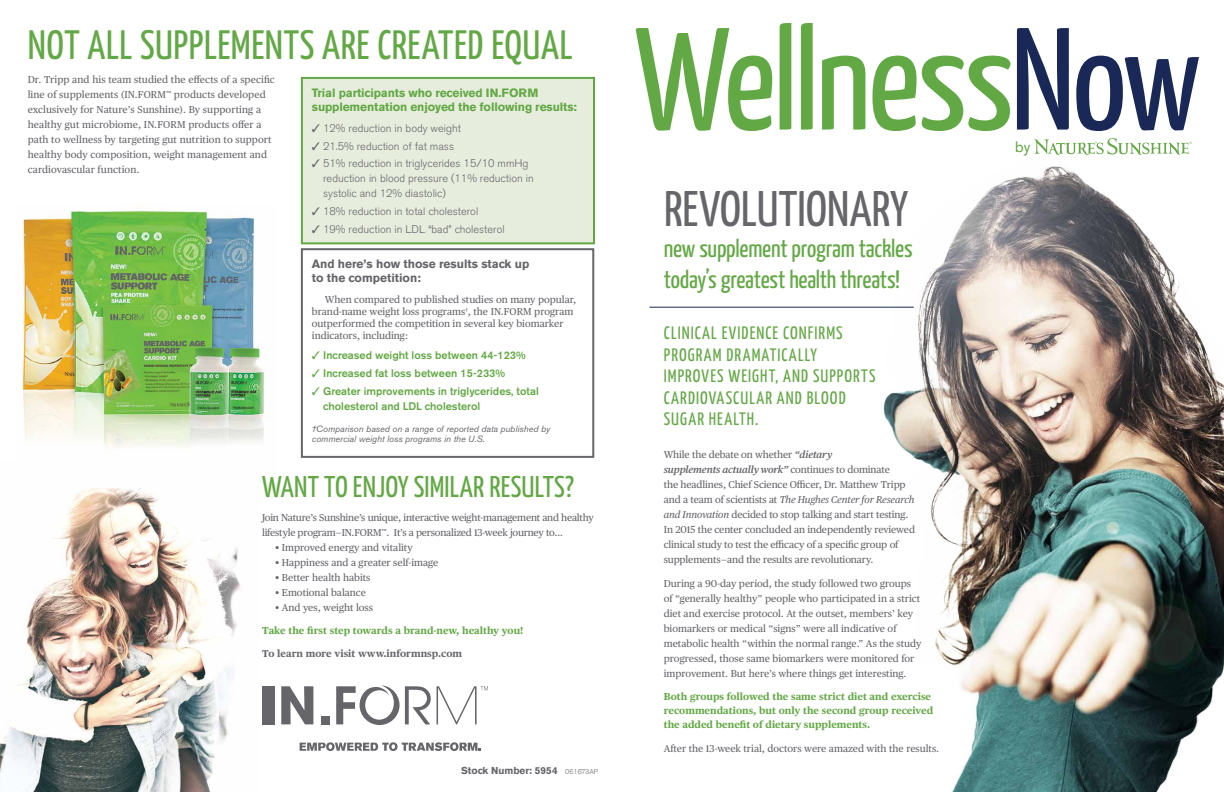
<style>
.page{position:relative;width:1224px;height:792px;background:#fff}
.page>*{position:absolute;margin:0;border:0;box-sizing:border-box;transform-origin:0 0}
.t1{font:145px "Yanone Kaffeesatz";letter-spacing:-.025em;color:#62a844}
.t2{font:50px "Yanone Kaffeesatz";color:#65656a}
.t3{font:41px "Yanone Kaffeesatz";letter-spacing:.01em;color:#62a844}
.t4{font:30px "Yanone Kaffeesatz";letter-spacing:.005em;color:#62a844}
.t5{font:25px/31px "Yanone Kaffeesatz";letter-spacing:-.01em;color:#62a844}
.t6{font:18px/21.6px "Yanone Kaffeesatz";letter-spacing:.06em;color:#62a844}
.t7{font:15.2px "Akzidenz Grotesk BE";color:#62a844}
.t8{font:700 12px/14.4px "Akzidenz Grotesk BE";letter-spacing:-.01em;color:#62a844}
.t9{font:700 12px/14px "Akzidenz Grotesk BE";color:#65656a}
.t10{font:300 11px/15px "Akzidenz Grotesk BE";color:#65656a}
.t11{font:500 11px/15px "Akzidenz Grotesk BE";color:#62a844}
.t12{font:10px/15px "Publico Text";color:#65656a}
.t13{font:700 10px/14px "Publico Text";color:#62a844}
.t14{font:10px/15px "Publico Text";letter-spacing:-.02em;color:#65656a}
.t15{font:700 10px "Publico Text";color:#65656a}
.t16{font:700 10px "Akzidenz Grotesk BE";color:#65656a}
.t17{font:italic 9px/10.8px "Akzidenz Grotesk BE";color:#65656a}
.s1{font-weight:300;font-size:7px}
.s2{color:#1a2857}
.s3{font-weight:600;font-style:italic}
.s4{font-style:italic}
</style>
<div class="page">
<img style="left:881px;top:166px;width:343px;height:626px">
<hr style="left:649px;top:307px;width:265px;height:1px;background:#1a2857">
<div style="left:302px;top:78px;width:292px;height:165px;background:#e7eddd"></div>
<div style="left:301px;top:77px;width:294px;height:167px;border:2px solid #62a844"></div>
<svg style="left:281px;top:686px;width:32px;height:38px"></svg>
<div style="left:321px;top:716px;width:8px;height:8px;background:#65656a"></div>
<div style="left:262px;top:686px;width:12px;height:38px;background:#65656a"></div>
<svg style="left:336px;top:685px;width:95px;height:40px"></svg>
<svg style="left:437px;top:686px;width:51px;height:38px"></svg>
<svg style="left:300px;top:742px;width:181px;height:9px"></svg>
<div style="left:301px;top:248px;width:293px;height:210px;border:2px solid #65656a"></div>
<img style="left:0;top:488px;width:240px;height:304px">
<svg style="left:1034px;top:138px;width:158px;height:18px"></svg>
<img style="left:22px;top:209px;width:243px;height:240px">
<h3 class="t3" style="left:28px;top:20px;width:546px">NOT ALL SUPPLEMENTS ARE CREATED EQUAL</h3>
<p class="t12" style="left:28px;top:71px;width:249px">Dr. Tripp and his team studied the effects of a specific line of supplements (IN.FORM<sup>™</sup> products developed exclusively for Nature’s Sunshine). By supporting a healthy gut microbiome, IN.FORM products offer a path to wellness by targeting gut nutrition to support healthy body composition, weight management and cardiovascular function.</p>
<p class="t8" style="left:312px;top:86px;width:267px">Trial participants who received IN.FORM supplementation enjoyed the following results:</p>
<p class="t10" style="left:312px;top:121px;width:151px">✓ 12% reduction in body weight</p>
<p class="t10" style="left:312px;top:138px;width:144px">✓ 21.5% reduction of fat mass</p>
<p class="t10" style="left:323px;top:156px;width:212px;text-indent:-11px">✓ 51% reduction in triglycerides 15/10 mmHg reduction in blood pressure (11% reduction in systolic and 12% diastolic)</p>
<p class="t10" style="left:312px;top:204px;width:168px">✓ 18% reduction in total cholesterol</p>
<p class="t10" style="left:312px;top:222px;width:194px">✓ 19% reduction in LDL “bad” cholesterol</p>
<p class="t9" style="left:312px;top:257px;width:219px">And here’s how those results stack up to the competition:</p>
<p class="t12" style="left:312px;top:293px;width:266px;line-height:12px;text-indent:13px">When compared to published studies on many popular, brand-name weight loss programs<sup>†</sup>, the IN.FORM program outperformed the competition in several key biomarker indicators, including:</p>
<p class="t11" style="left:312px;top:348px;width:215px">✓ Increased weight loss between 44-123%</p>
<p class="t11" style="left:312px;top:366px;width:195px">✓ Increased fat loss between 15-233%</p>
<p class="t11" style="left:323px;top:384px;width:217px;text-indent:-11px">✓ Greater improvements in triglycerides, total cholesterol and LDL cholesterol</p>
<p class="t17" style="left:312px;top:423px;width:240px">†Comparison based on a range of reported data published by commercial weight loss programs in the U.S.</p>
<h3 class="t4" style="left:262px;top:469px;width:313px">WANT TO ENJOY SIMILAR RESULTS?</h3>
<p class="t14" style="left:262px;top:510px;width:333px">Join Nature’s Sunshine’s unique, interactive weight-management and healthy lifestyle program—IN.FORM<sup>™</sup>. It’s a personalized 13-week journey to…</p>
<p class="t12" style="left:275px;top:540px;width:139px">• Improved energy and vitality</p>
<p class="t12" style="left:275px;top:555px;width:165px">• Happiness and a greater self-image</p>
<p class="t12" style="left:275px;top:570px;width:97px">• Better health habits</p>
<p class="t12" style="left:275px;top:585px;width:92px">• Emotional balance</p>
<p class="t12" style="left:275px;top:600px;width:100px">• And yes, weight loss</p>
<p class="t13" style="left:262px;top:623px;width:263px">Take the first step towards a brand-new, healthy you!</p>
<p class="t15" style="left:262px;top:646px;width:202px">To learn more visit www.informnsp.com</p>
<p class="t16" style="left:461px;top:765px;width:139px">Stock Number: 5954 <span class="s1">061673AP</span></p>
<h1 class="t1" style="left:635px;top:-9px;width:568px">Wellness<span class="s2">Now</span></h1>
<h2 class="t2" style="left:664px;top:178px;width:246px">REVOLUTIONARY</h2>
<h3 class="t5" style="left:664px;top:232px;width:250px">new supplement program tackles today’s greatest health threats!</h3>
<h3 class="t6" style="left:664px;top:321px;width:213px">CLINICAL EVIDENCE CONFIRMS<br>PROGRAM DRAMATICALLY<br>IMPROVES WEIGHT, AND SUPPORTS<br>CARDIOVASCULAR AND BLOOD<br>SUGAR HEALTH.</h3>
<p class="t12" style="left:664px;top:447px;width:253px">While the debate on whether <span class="s3">“dietary<br>supplements actually work”</span> continues to dominate<br>the headlines, Chief Science Officer, Dr. Matthew Tripp and a team of scientists at <span class="s4">The Hughes Center for Research and Innovation</span> decided to stop talking and start testing.<br>In 2015 the center concluded an independently reviewed clinical study to test the efficacy of a specific group of supplements—and the results are revolutionary.</p>
<p class="t12" style="left:664px;top:576px;width:259px">During a 90-day period, the study followed two groups of “generally healthy” people who participated in a strict diet and exercise protocol. At the outset, members’ key biomarkers or medical “signs” were all indicative of metabolic health “within the normal range.” As the study progressed, those same biomarkers were monitored for improvement. But here’s where things get interesting.</p>
<p class="t13" style="left:664px;top:689px;width:271px">Both groups followed the same strict diet and exercise recommendations, but only the second group received the added benefit of dietary supplements.</p>
<p class="t12" style="left:664px;top:741px;width:277px">After the 13-week trial, doctors were amazed with the results.</p>
<h3 class="t7" style="left:1015px;top:138px;width:17px">by</h3>
</div>
